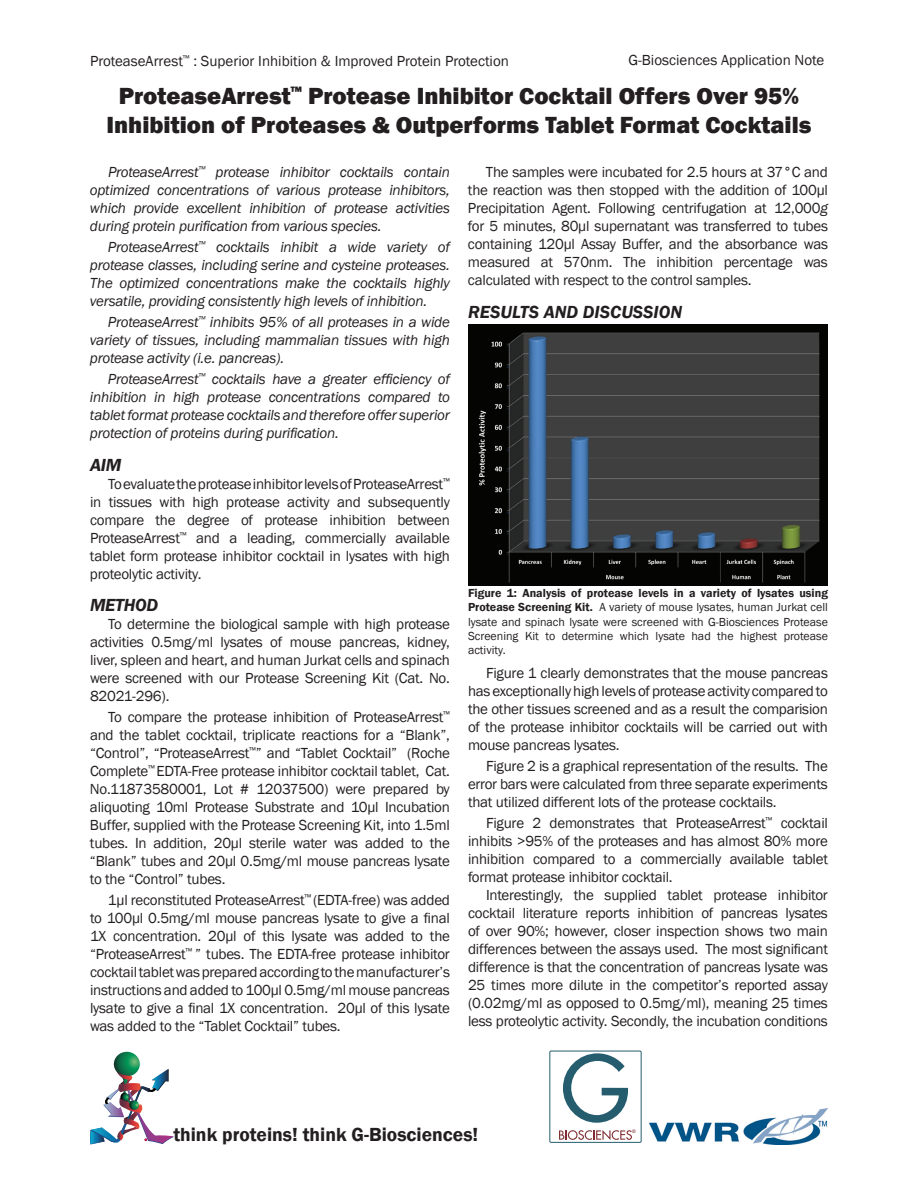
<style>
.page{position:relative;width:918px;height:1188px;background:#fff}
.page>*{position:absolute;margin:0;border:0;box-sizing:border-box;transform-origin:0 0}
.t1{font:800 24px/28.8px "Franklin Gothic";color:#231f20;text-align:center}
.t2{font:600 19.5px "Franklin Gothic";color:#231f20}
.t3{font:italic 600 18px "Franklin Gothic";color:#231f20}
.t4{font:15px/18px "Franklin Gothic";letter-spacing:-.015em;color:#231f20;text-align:justify}
.t5{font:italic 15px/18px "Franklin Gothic";letter-spacing:-.015em;color:#231f20;text-align:justify}
.t6{font:12px/14.4px "Franklin Gothic";color:#231f20;text-align:justify}
.t7{font:8.25px "Myriad";color:#7f2d32}
.s1{font-style:italic}
.s2{font-weight:600}
</style>
<div class="page">
<img style="left:90px;top:1052px;width:84px;height:93px">
<svg style="left:563px;top:1053px;width:65px;height:70px"></svg>
<svg style="left:559px;top:1130px;width:73px;height:10px"></svg>
<div style="left:550px;top:1051px;width:91px;height:92px;border:1px solid #255d6e"></div>
<img style="left:650px;top:1109px;width:178px;height:36px">
<img style="left:468px;top:324px;width:360px;height:261px">
<p class="t4" style="left:628px;top:51px;width:197px">G-Biosciences Application Note</p>
<h1 class="t1" style="left:106px;top:81px;width:707px">ProteaseArrest<sup>™</sup> Protease Inhibitor Cocktail Offers Over 95%<br>Inhibition of Proteases &amp; Outperforms Tablet Format Cocktails</h1>
<p class="t5" style="left:90px;top:163px;width:361px;text-indent:18px">ProteaseArrest<sup>™</sup> protease inhibitor cocktails contain optimized concentrations of various protease inhibitors, which provide excellent inhibition of protease activities during protein purification from various species.</p>
<p class="t5" style="left:90px;top:238px;width:361px;text-indent:18px">ProteaseArrest<sup>™</sup> cocktails inhibit a wide variety of protease classes, including serine and cysteine proteases.<br>The optimized concentrations make the cocktails highly versatile, providing consistently high levels of inhibition.</p>
<p class="t5" style="left:90px;top:313px;width:361px;text-indent:18px">ProteaseArrest<sup>™</sup> inhibits 95% of all proteases in a wide variety of tissues, including mammalian tissues with high protease activity (i.e. pancreas).</p>
<p class="t5" style="left:90px;top:370px;width:361px;text-indent:18px">ProteaseArrest<sup>™</sup> cocktails have a greater efficiency of inhibition in high protease concentrations compared to tablet format protease cocktails and therefore offer superior protection of proteins during purification.</p>
<p class="t3" style="left:90px;top:453px;width:33px">AIM</p>
<p class="t4" style="left:90px;top:475px;width:362px;text-indent:18px">To evaluate the protease inhibitor levels of ProteaseArrest<sup>™ </sup>in tissues with high protease activity and subsequently compare the degree of protease inhibition between ProteaseArrest<sup>™</sup> and a leading, commercially available tablet form protease inhibitor cocktail in lysates with high proteolytic activity.</p>
<p class="t3" style="left:90px;top:594px;width:70px">METHOD</p>
<p class="t4" style="left:90px;top:616px;width:362px;text-indent:18px">To determine the biological sample with high protease activities 0.5mg/ml lysates of mouse pancreas, kidney, liver, spleen and heart, and human Jurkat cells and spinach were screened with our Protease Screening Kit (Cat. No.<br>82021-296).</p>
<p class="t4" style="left:90px;top:709px;width:362px;text-indent:18px">To compare the protease inhibition of ProteaseArrest<sup>™ </sup>and the tablet cocktail, triplicate reactions for a “Blank”, “Control”, “ProteaseArrest<sup>™</sup>” and “Tablet Cocktail” (Roche Complete<sup>™</sup> EDTA-Free protease inhibitor cocktail tablet, Cat.<br>No.11873580001, Lot # 12037500) were prepared by aliquoting 10ml Protease Substrate and 10μl Incubation Buffer, supplied with the Protease Screening Kit, into 1.5ml tubes. In addition, 20μl sterile water was added to the “Blank” tubes and 20μl 0.5mg/ml mouse pancreas lysate to the “Control” tubes.</p>
<p class="t4" style="left:90px;top:892px;width:362px;text-indent:18px">1μl reconstituted ProteaseArrest<sup>™</sup> (EDTA-free) was added to 100μl 0.5mg/ml mouse pancreas lysate to give a final 1X concentration. 20μl of this lysate was added to the “ProteaseArrest<sup>™</sup> ” tubes. The EDTA-free protease inhibitor cocktail tablet was prepared according to the manufacturer’s instructions and added to 100μl 0.5mg/ml mouse pancreas lysate to give a final 1X concentration. 20μl of this lysate was added to the “Tablet Cocktail” tubes.</p>
<p class="t4" style="left:90px;top:52px;width:421px">ProteaseArrest<sup>™</sup> : Superior Inhibition &amp; Improved Protein Protection</p>
<p class="t4" style="left:468px;top:163px;width:362px;text-indent:18px">The samples were incubated for 2.5 hours at 37°C and the reaction was then stopped with the addition of 100μl Precipitation Agent. Following centrifugation at 12,000<span class="s1">g </span>for 5 minutes, 80μl supernatant was transferred to tubes containing 120μl Assay Buffer, and the absorbance was measured at 570nm. The inhibition percentage was calculated with respect to the control samples.</p>
<p class="t3" style="left:468px;top:300px;width:216px">RESULTS AND DISCUSSION</p>
<p class="t6" style="left:468px;top:586px;width:362px"><span class="s2">Figure 1: Analysis of protease levels in a variety of lysates using Protease Screening Kit.</span> A variety of mouse lysates, human Jurkat cell lysate and spinach lysate were screened with G-Biosciences Protease Screening Kit to determine which lysate had the highest protease activity.</p>
<p class="t4" style="left:468px;top:664px;width:361px;text-indent:18px">Figure 1 clearly demonstrates that the mouse pancreas has exceptionally high levels of protease activity compared to the other tissues screened and as a result the comparision of the protease inhibitor cocktails will be carried out with mouse pancreas lysates.</p>
<p class="t4" style="left:468px;top:757px;width:361px;text-indent:18px">Figure 2 is a graphical representation of the results. The error bars were calculated from three separate experiments that utilized different lots of the protease cocktails.</p>
<p class="t4" style="left:468px;top:814px;width:362px;text-indent:18px">Figure 2 demonstrates that ProteaseArrest<sup>™</sup> cocktail inhibits &gt;95% of the proteases and has almost 80% more inhibition compared to a commercially available tablet format protease inhibitor cocktail.</p>
<p class="t4" style="left:468px;top:886px;width:362px;text-indent:18px">Interestingly, the supplied tablet protease inhibitor cocktail literature reports inhibition of pancreas lysates of over 90%; however, closer inspection shows two main differences between the assays used. The most significant difference is that the concentration of pancreas lysate was 25 times more dilute in the competitor’s reported assay (0.02mg/ml as opposed to 0.5mg/ml), meaning 25 times less proteolytic activity. Secondly, the incubation conditions</p>
<h2 class="t2" style="left:173px;top:1123px;width:306px">think proteins! think G-Biosciences!</h2>
<p class="t7" style="left:632px;top:1129px;width:6px">®</p>
</div>
